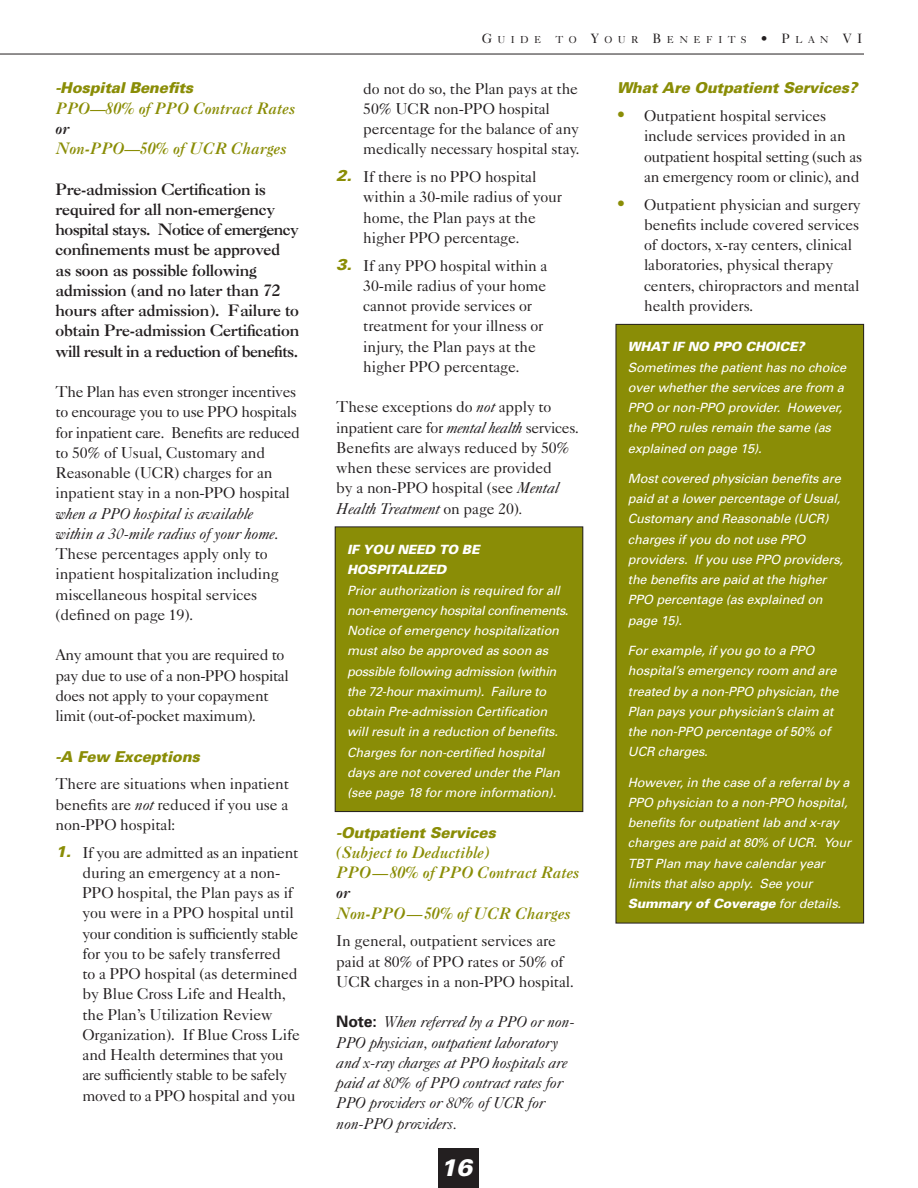
<style>
.page{position:relative;width:918px;height:1188px;background:#fff}
.page>*{position:absolute;margin:0;border:0;box-sizing:border-box;transform-origin:0 0}
.t1{font:italic 900 24px "Univers";color:#fff}
.t2{font:15.75px/20.2px "Caslon Five Forty";letter-spacing:-.01em;color:#231f20}
.t3{font:15.75px/20.2px "Caslon Three";letter-spacing:-.01em;color:#231f20}
.t4{font:italic 15.75px/20.2px "Caslon Five Forty";letter-spacing:-.01em;color:#231f20}
.t5{font:italic 15.75px/20.2px "Caslon Three";letter-spacing:-.01em;color:#8a8d06}
.t6{font:italic 15.75px "Caslon Three";color:#231f20}
.t7{font:italic 900 15px "Univers";letter-spacing:-.015em;color:#8a8d06}
.t8{font:italic 12.75px/20.2px "Univers";letter-spacing:-.01em;color:#fff}
.t9{font:italic 900 12.75px/20.2px "Univers";letter-spacing:-.015em;color:#fff}
.t10{font:10.2px "Caslon Five Forty";letter-spacing:.535em;color:#231f20}
.s1{font-style:italic}
.s2{font-family:"Univers";font-weight:900;font-style:italic;color:#8a8d06}
.s3{font-size:13.5px}
.s4{font-family:"Univers";font-weight:700;font-style:normal}
.s5{font-family:"Univers";font-weight:900;color:#8a8d06}
.s6{font-weight:900}
</style>
<div class="page">
<div style="left:616px;top:324px;width:248px;height:599px;background:#8a8d06"></div>
<div style="left:616px;top:324px;width:248px;height:599px;border:1px solid #231f20"></div>
<div style="left:335px;top:527px;width:248px;height:285px;background:#8a8d06"></div>
<div style="left:335px;top:526px;width:248px;height:286px;border:1px solid #231f20"></div>
<hr style="left:0;top:54px;width:864px;height:1px;background:#231f20">
<div style="left:439px;top:1148px;width:40px;height:40px;background:#231f20"></div>
<p class="t7" style="left:56px;top:82px;width:139px">-Hospital Benefits</p>
<p class="t5" style="left:56px;top:99px;width:241px">PPO—80% of PPO Contract Rates</p>
<p class="t6" style="left:56px;top:122px;width:15px">or</p>
<p class="t5" style="left:56px;top:140px;width:232px">Non-PPO—50% of UCR Charges</p>
<p class="t3" style="left:56px;top:180px;width:245px">Pre-admission Certification is required for all non-emergency hospital stays. Notice of emergency confinements must be approved as soon as possible following admission (and no later than 72 hours after admission). Failure to obtain Pre-admission Certification will result in a reduction of benefits.</p>
<p class="t2" style="left:56px;top:383px;width:246px">The Plan has even stronger incentives to encourage you to use PPO hospitals for inpatient care. Benefits are reduced to 50% of Usual, Customary and Reasonable (UCR) charges for an inpatient stay in a non-PPO hospital</p>
<p class="t2" style="left:55px;top:505px;width:225px"><span class="s1">when a PPO hospital is available within a 30-mile radius of your home</span>.<br>These percentages apply only to inpatient hospitalization including miscellaneous hospital services (defined on page 19).</p>
<p class="t2" style="left:55px;top:646px;width:235px">Any amount that you are required to pay due to use of a non-PPO hospital does not apply to your copayment limit (out-of-pocket maximum).</p>
<p class="t7" style="left:56px;top:751px;width:146px">-A Few Exceptions</p>
<p class="t2" style="left:56px;top:775px;width:235px;text-align:justify">There are situations when inpatient benefits are <span class="s1">not</span> reduced if you use a non-PPO hospital:</p>
<p class="t2" style="left:82px;top:844px;width:219px;text-indent:-27px"><span class="s2">1.</span> If you are admitted as an inpatient during an emergency at a non-<br>PPO hospital, the Plan pays as if you were in a PPO hospital until your condition is sufficiently stable for you to be safely transferred<br>to a PPO hospital (as determined by Blue Cross Life and Health, the Plan’s Utilization Review<br>Organization). If Blue Cross Life and Health determines that you are sufficiently stable to be safely moved to a PPO hospital and you</p>
<p class="t10" style="left:482px;top:36px;width:61px"><span class="s3">G</span>UIDE</p>
<p class="t10" style="left:556px;top:36px;width:308px">TO <span class="s3">Y</span>OUR <span class="s3">B</span>ENEFITS <span class="s3">• P</span>LAN <span class="s3">VI</span></p>
<p class="t2" style="left:363px;top:80px;width:218px">do not do so, the Plan pays at the<br>50% UCR non-PPO hospital percentage for the balance of any medically necessary hospital stay.</p>
<p class="t2" style="left:363px;top:168px;width:200px;text-indent:-27px"><span class="s2">2.</span> If there is no PPO hospital within a 30-mile radius of your home, the Plan pays at the higher PPO percentage.</p>
<p class="t2" style="left:363px;top:257px;width:186px;text-indent:-27px"><span class="s2">3.</span> If any PPO hospital within a<br>30-mile radius of your home cannot provide services or treatment for your illness or injury, the Plan pays at the higher PPO percentage.</p>
<p class="t2" style="left:336px;top:398px;width:244px">These exceptions do <span class="s1">not</span> apply to inpatient care for <span class="s1">mental health</span> services.<br>Benefits are always reduced by 50% when these services are provided<br>by a non-PPO hospital (see <span class="s1">Mental Health Treatment</span> on page 20)<span class="s1">.</span></p>
<p class="t9" style="left:347px;top:541px;width:134px">IF YOU NEED TO BE<br>HOSPITALIZED</p>
<p class="t8" style="left:347px;top:581px;width:223px">Prior authorization is required for all non-emergency hospital confinements.<br>Notice of emergency hospitalization must also be approved as soon as possible following admission (within the 72-hour maximum). Failure to obtain Pre-admission Certification will result in a reduction of benefits.<br>Charges for non-certified hospital days are not covered under the Plan (see page 18 for more information).</p>
<p class="t7" style="left:336px;top:827px;width:161px">-Outpatient Services</p>
<p class="t5" style="left:336px;top:843px;width:245px">(Subject to Deductible)<br>PPO—80% of PPO Contract Rates</p>
<p class="t6" style="left:336px;top:887px;width:15px">or</p>
<p class="t5" style="left:336px;top:904px;width:236px">Non-PPO—50% of UCR Charges</p>
<p class="t2" style="left:336px;top:932px;width:239px">In general, outpatient services are paid at 80% of PPO rates or 50% of<br>UCR charges in a non-PPO hospital.</p>
<p class="t4" style="left:336px;top:1013px;width:240px"><span class="s4">Note:</span> When referred by a PPO or non-<br>PPO physician, outpatient laboratory and x-ray charges at PPO hospitals are paid at 80% of PPO contract rates for<br>PPO providers or 80% of UCR for non-PPO providers.</p>
<h1 class="t1" style="left:440px;top:1159px;width:34px">16</h1>
<p class="t7" style="left:617px;top:82px;width:242px">What Are Outpatient Services?</p>
<p class="t2" style="left:644px;top:107px;width:220px;text-indent:-27px"><span class="s5">•</span> Outpatient hospital services include services provided in an outpatient hospital setting (such as an emergency room or clinic), and</p>
<p class="t2" style="left:644px;top:196px;width:218px;text-indent:-27px"><span class="s5">•</span> Outpatient physician and surgery benefits include covered services of doctors, x-ray centers, clinical laboratories, physical therapy centers, chiropractors and mental health providers.</p>
<p class="t9" style="left:628px;top:338px;width:178px">WHAT IF NO PPO CHOICE?</p>
<p class="t8" style="left:628px;top:358px;width:220px">Sometimes the patient has no choice over whether the services are from a<br>PPO or non-PPO provider. However, the PPO rules remain the same (as explained on page 15).</p>
<p class="t8" style="left:628px;top:469px;width:217px">Most covered physician benefits are paid at a lower percentage of Usual,<br>Customary and Reasonable (UCR) charges if you do not use PPO providers. If you use PPO providers, the benefits are paid at the higher<br>PPO percentage (as explained on page 15).</p>
<p class="t8" style="left:628px;top:642px;width:212px">For example, if you go to a PPO hospital’s emergency room and are treated by a non-PPO physician, the<br>Plan pays your physician’s claim at the non-PPO percentage of 50% of<br>UCR charges.</p>
<p class="t8" style="left:628px;top:773px;width:225px">However, in the case of a referral by a PPO physician to a non-PPO hospital, benefits for outpatient lab and x-ray charges are paid at 80% of UCR. Your TBT Plan may have calendar year limits that also apply. See your <span class="s6">Summary of Coverage</span> for details.</p>
</div>
